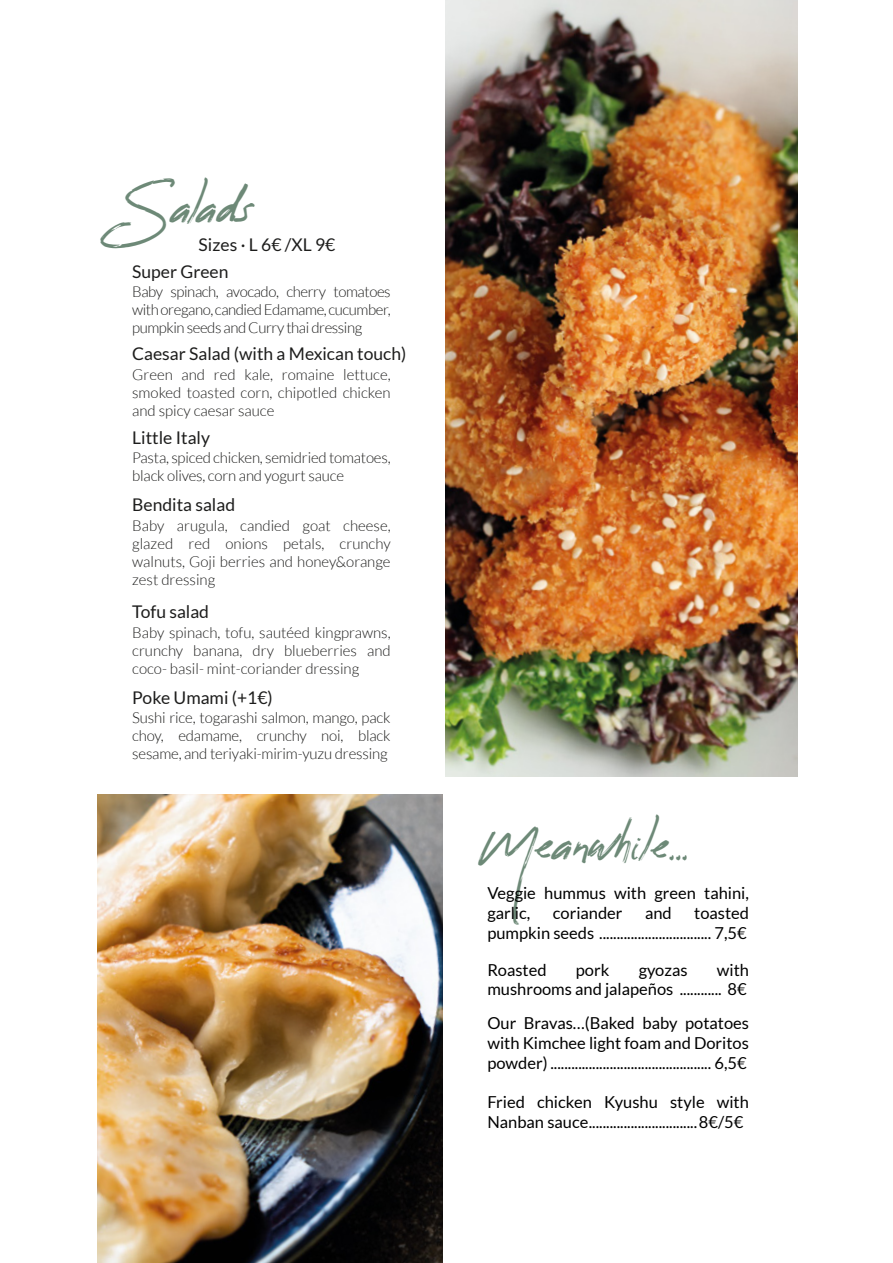
<style>
.page{position:relative;width:893px;height:1263px;background:#fff}
.page>*{position:absolute;margin:0;border:0;box-sizing:border-box;transform-origin:0 0}
.t1{font:40.5px "Reey";letter-spacing:-.01em;color:#6d8977}
.t2{font:17.55px "Lato";color:#1d1d1c}
.t3{font:16.5px/19.8px "Lato";color:#010101}
.t4{font:300 15px/18px "Lato";letter-spacing:-.01em;color:#1d1d1c;text-align:justify}
</style>
<div class="page">
<img style="left:445px;top:0;width:352px;height:777px">
<img style="left:97px;top:794px;width:345px;height:469px">
<h1 class="t1" style="left:125px;top:185px;width:133px">Salads</h1>
<p class="t2" style="left:132px;top:262px;width:98px">Super Green</p>
<p class="t4" style="left:132px;top:283px;width:260px">Baby spinach, avocado, cherry tomatoes with oregano, candied Edamame, cucumber, pumpkin seeds and Curry thai dressing</p>
<p class="t2" style="left:132px;top:344px;width:276px">Caesar Salad (with a Mexican touch)</p>
<p class="t4" style="left:132px;top:365px;width:260px">Green and red kale, romaine lettuce, smoked toasted corn, chipotled chicken and spicy caesar sauce</p>
<p class="t2" style="left:132px;top:428px;width:79px">Little Italy</p>
<p class="t4" style="left:132px;top:449px;width:260px">Pasta, spiced chicken, semidried tomatoes, black olives, corn and yogurt sauce</p>
<p class="t2" style="left:132px;top:495px;width:104px">Bendita salad</p>
<p class="t4" style="left:132px;top:516px;width:260px">Baby arugula, candied goat cheese, glazed red onions petals, crunchy walnuts, Goji berries and honey&amp;orange zest dressing</p>
<p class="t2" style="left:132px;top:602px;width:78px">Tofu salad</p>
<p class="t4" style="left:132px;top:623px;width:260px">Baby spinach, tofu, sautéed kingprawns, crunchy banana, dry blueberries and coco- basil- mint-coriander dressing</p>
<p class="t2" style="left:132px;top:687px;width:142px">Poke Umami (+1€)</p>
<p class="t4" style="left:132px;top:709px;width:260px">Sushi rice, togarashi salmon, mango, pack choy, edamame, crunchy noi, black sesame, and teriyaki-mirim-yuzu dressing</p>
<p class="t2" style="left:199px;top:235px;width:138px">Sizes · L 6€ /XL 9€</p>
<h1 class="t1" style="left:479px;top:822px;width:212px">Meanwhile...</h1>
<p class="t3" style="left:487px;top:883px;width:263px">Veggie hummus with green tahini, garlic,</p>
<p class="t3" style="left:487px;top:903px;width:263px;text-align:right">toasted<br>pumpkin seeds ................................ 7,5€</p>
<p class="t3" style="left:487px;top:960px;width:61px">Roasted</p>
<p class="t3" style="left:576px;top:960px;width:35px">pork</p>
<p class="t3" style="left:639px;top:960px;width:50px">gyozas</p>
<p class="t3" style="left:553px;top:903px;width:71px">coriander</p>
<p class="t3" style="left:645px;top:903px;width:28px">and</p>
<p class="t3" style="left:487px;top:960px;width:263px;text-align:right">with<br>mushrooms and jalapeños ............ 8€</p>
<p class="t3" style="left:487px;top:1013px;width:263px;text-align:justify">Our Bravas…(Baked baby potatoes with Kimchee light foam and Doritos powder) .............................................. 6,5€</p>
<p class="t3" style="left:487px;top:1092px;width:263px">Fried chicken Kyushu style with<br>Nanban sauce...............................8€/5€</p>
</div>
